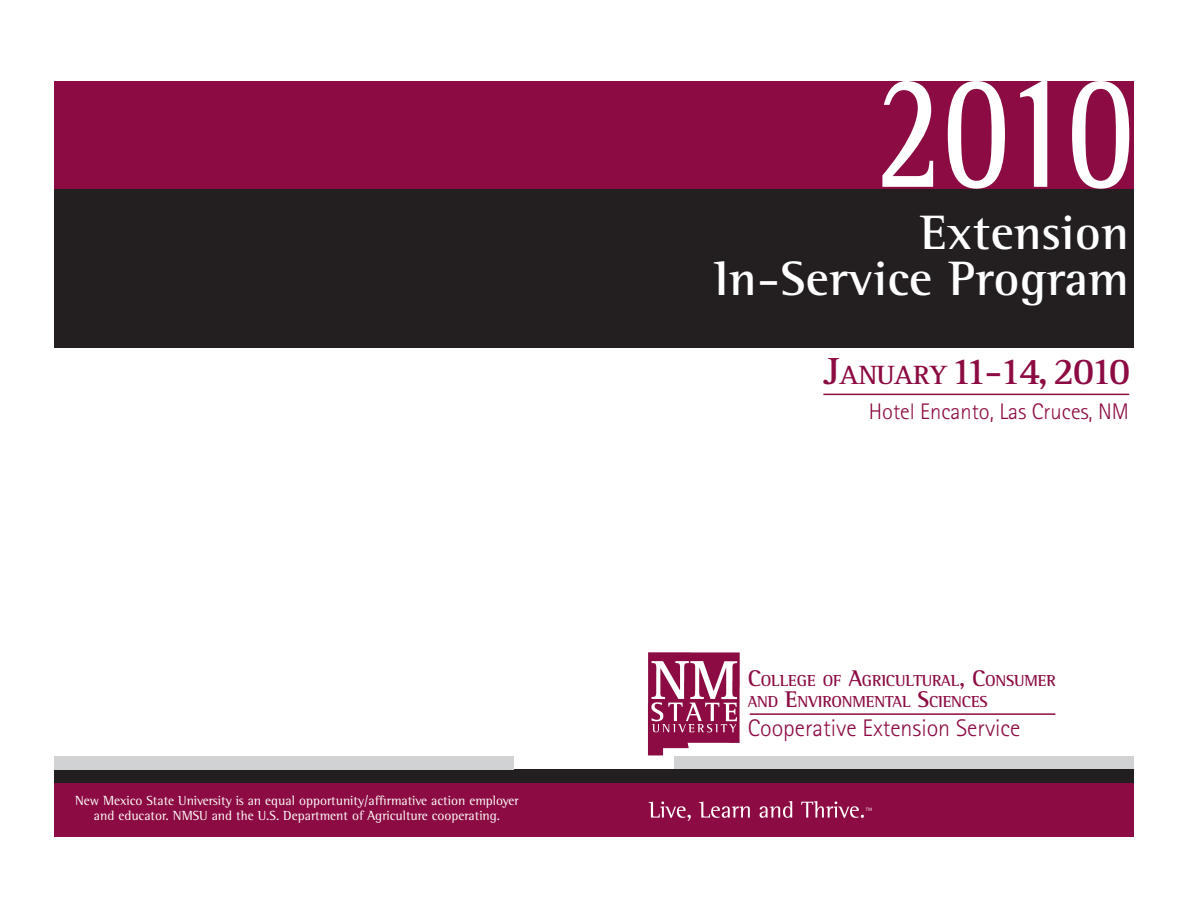
<style>
.page{position:relative;width:1188px;height:918px;background:#fff}
.page>*{position:absolute;margin:0;border:0;box-sizing:border-box;transform-origin:0 0}
.t1{font:700 49.5px/46.5px "Rotis Semi Serif";letter-spacing:.01em;color:#fff;text-align:right}
.t2{font:700 39px "Rotis Serif";letter-spacing:-.095em;color:#8c0b42}
.t3{font:300 24px "Rotis Sans Serif";color:#8c0b42}
.t4{font:300 22.5px "Rotis Sans Serif";color:#8c0b42}
.t5{font:700 16.35px/21px "Rotis Semi Serif";letter-spacing:-.015em;color:#8c0b42}
.t6{font:13.5px/15px "Rotis Semi Serif";color:#fff;text-align:center}
.s1{font-size:27.3px}
.s2{color:#fff}
.s3{font-size:23.25px}
</style>
<div class="page">
<div style="left:674px;top:756px;width:460px;height:14px;background:#d1d2d4"></div>
<div style="left:54px;top:81px;width:1080px;height:108px;background:#8c0b42"></div>
<div style="left:54px;top:189px;width:1080px;height:159px;background:#231f20"></div>
<div style="left:54px;top:783px;width:1080px;height:54px;background:#8c0b42"></div>
<div style="left:54px;top:770px;width:1080px;height:13px;background:#231f20"></div>
<div style="left:54px;top:756px;width:460px;height:14px;background:#d1d2d4"></div>
<hr style="left:750px;top:713px;width:305px;height:2px;background:#8c0b42">
<hr style="left:823px;top:394px;width:306px;height:1px;background:#8c0b42">
<svg style="left:882px;top:81px;width:247px;height:108px"></svg>
<img style="left:647px;top:652px;width:93px;height:104px">
<img style="left:648px;top:801px;width:224px;height:20px">
<p class="t6" style="left:75px;top:793px;width:445px">New Mexico State University is an equal opportunity/affirmative action employer and educator. NMSU and the U.S. Department of Agriculture cooperating.</p>
<h1 class="t1" style="left:714px;top:208px;width:416px">Extension<br>In-Service Program</h1>
<h2 class="t2" style="left:824px;top:349px;width:308px">J<span class="s1">ANUARY</span> 11-14, 2010</h2>
<h3 class="t4" style="left:838px;top:399px;width:293px"><span class="s2">Hot</span>Hotel Encanto, Las Cruces, NM</h3>
<p class="t5" style="left:748px;top:670px;width:310px"><span class="s3">C</span>OLLEGE OF <span class="s3">A</span>GRICULTURAL<span class="s3">, C</span>ONSUMER<br>AND <span class="s3">E</span>NVIRONMENTAL <span class="s3">S</span>CIENCES</p>
<h3 class="t3" style="left:748px;top:714px;width:274px">Cooperative Extension Service</h3>
</div>
